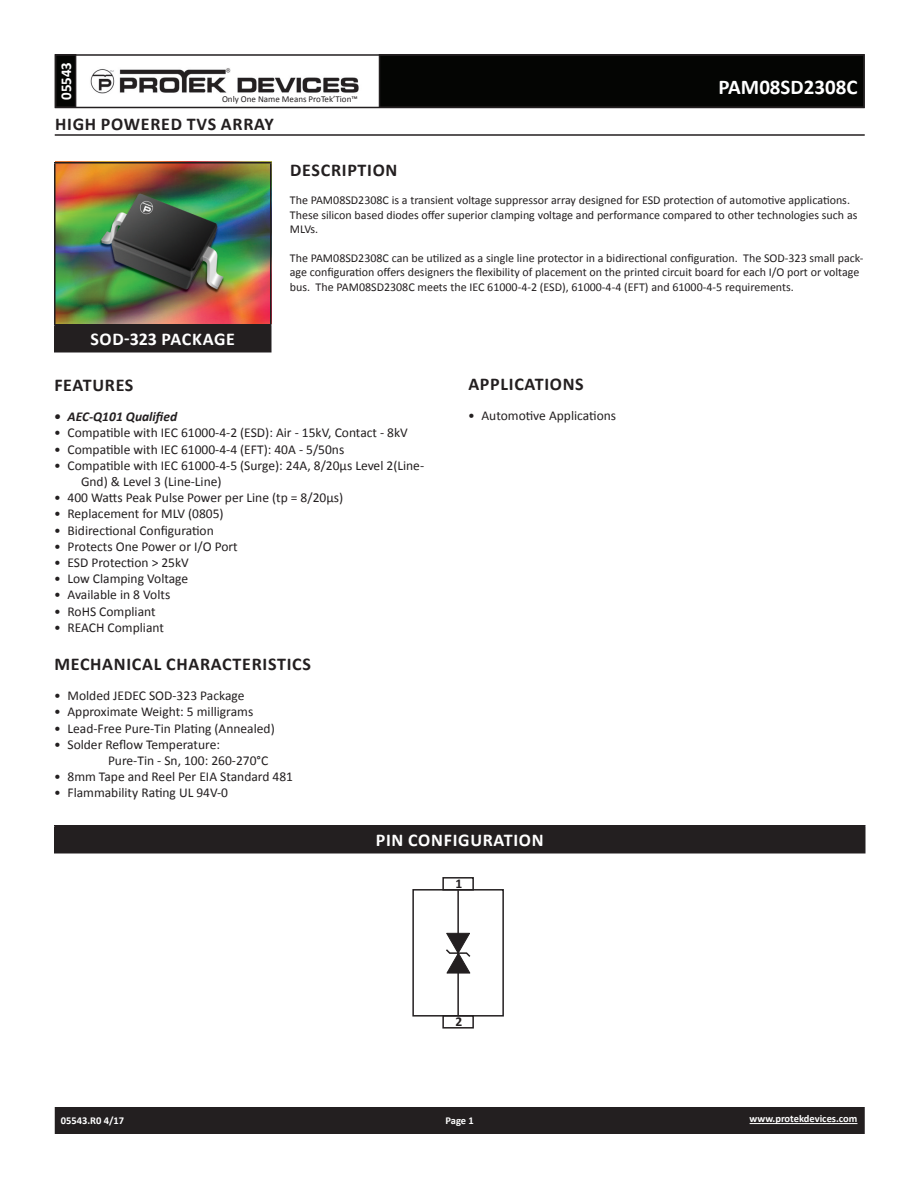
<style>
.page{position:relative;width:918px;height:1188px;background:#fff}
.page>*{position:absolute;margin:0;border:0;box-sizing:border-box;transform-origin:0 0}
.t1{font:700 21px "Calibri";color:#fff}
.t2{font:700 18px "Calibri";letter-spacing:.04em;color:#231f20}
.t3{font:700 18px "Calibri";letter-spacing:.04em;color:#fff}
.t4{font:700 15px "Calibri";color:#fff}
.t5{font:13.5px/16.2px "Calibri";color:#231f20}
.t6{font:italic 700 13.5px "Calibri";color:#231f20}
.t7{font:700 13.5px "Calibri";color:#231f20}
.t8{font:12px/14.4px "Calibri";color:#231f20}
.t9{font:700 10.5px "Calibri";color:#fff}
.t10{font:9px "Calibri";color:#231f20}
</style>
<div class="page">
<div style="left:56px;top:1108px;width:808px;height:25px;background:#231f20"></div>
<div style="left:55px;top:1107px;width:810px;height:27px;border:2px solid #231f20"></div>
<div style="left:56px;top:55px;width:20px;height:52px;background:#040503"></div>
<div style="left:55px;top:54px;width:21px;height:54px;border:2px solid #231f20"></div>
<div style="left:380px;top:55px;width:484px;height:52px;background:#040503"></div>
<div style="left:55px;top:54px;width:810px;height:54px;border:2px solid #231f20"></div>
<img style="left:90px;top:68px;width:269px;height:26px">
<hr style="left:750px;top:1123px;width:107px;height:1px;background:#fff">
<hr style="left:55px;top:134px;width:810px;height:2px;background:#231f20">
<img style="left:56px;top:164px;width:214px;height:160px">
<div style="left:55px;top:325px;width:216px;height:27px;background:#231f20"></div>
<hr style="left:54px;top:162px;width:218px;height:2px;background:#231f20">
<hr style="left:54px;top:164px;width:2px;height:160px;background:#231f20">
<hr style="left:270px;top:164px;width:2px;height:160px;background:#231f20">
<hr style="left:54px;top:324px;width:218px;height:2px;background:#231f20">
<hr style="left:54px;top:326px;width:2px;height:25px;background:#231f20">
<hr style="left:270px;top:326px;width:2px;height:25px;background:#231f20">
<hr style="left:54px;top:351px;width:218px;height:1px;background:#231f20">
<div style="left:55px;top:826px;width:810px;height:27px;background:#231f20"></div>
<hr style="left:54px;top:825px;width:812px;height:1px;background:#231f20">
<hr style="left:54px;top:826px;width:2px;height:26px;background:#231f20">
<hr style="left:864px;top:826px;width:2px;height:26px;background:#231f20">
<hr style="left:54px;top:852px;width:812px;height:2px;background:#231f20">
<div style="left:412px;top:889px;width:92px;height:128px;border:2px solid #231f20"></div>
<div style="left:442px;top:1015px;width:32px;height:14px;border:2px solid #231f20"></div>
<div style="left:442px;top:877px;width:32px;height:14px;border:2px solid #231f20"></div>
<hr style="left:457px;top:890px;width:2px;height:126px;background:#231f20">
<svg style="left:446px;top:933px;width:25px;height:41px"></svg>
<p class="t4" style="left:56px;top:100px;width:40px;rotate:-90deg">05543</p>
<p class="t10" style="left:222px;top:93px;width:137px">Only One Name Means ProTek’Tion™</p>
<h2 class="t2" style="left:55px;top:112px;width:220px">HIGH POWERED TVS ARRAY</h2>
<h1 class="t1" style="left:719px;top:74px;width:140px">PAM08SD2308C</h1>
<h2 class="t3" style="left:90px;top:328px;width:146px">SOD-323 PACKAGE</h2>
<h2 class="t2" style="left:290px;top:158px;width:109px">DESCRIPTION</h2>
<p class="t8" style="left:290px;top:193px;width:569px">The PAM08SD2308C is a transient voltage suppressor array designed for ESD protection of automotive applications.<br>These silicon based diodes offer superior clamping voltage and performance compared to other technologies such as<br>MLVs.</p>
<p class="t8" style="left:290px;top:251px;width:575px">The PAM08SD2308C can be utilized as a single line protector in a bidirectional configuration. The SOD-323 small pack&shy;age configuration offers designers the flexibility of placement on the printed circuit board for each I/O port or voltage bus. The PAM08SD2308C meets the IEC 61000-4-2 (ESD), 61000-4-4 (EFT) and 61000-4-5 requirements.</p>
<h2 class="t2" style="left:54px;top:373px;width:81px">FEATURES</h2>
<p class="t6" style="left:54px;top:408px;width:125px">• AEC-Q101 Qualified</p>
<p class="t5" style="left:54px;top:425px;width:355px">• Compatible with IEC 61000-4-2 (ESD): Air - 15kV, Contact - 8kV</p>
<p class="t5" style="left:54px;top:441px;width:292px">• Compatible with IEC 61000-4-4 (EFT): 40A - 5/50ns</p>
<p class="t5" style="left:81px;top:457px;width:345px;text-indent:-27px">• Compatible with IEC 61000-4-5 (Surge): 24A, 8/20µs Level 2(Line-<br>Gnd) &amp; Level 3 (Line-Line)</p>
<p class="t5" style="left:54px;top:490px;width:291px">• 400 Watts Peak Pulse Power per Line (tp = 8/20µs)</p>
<p class="t5" style="left:54px;top:506px;width:171px">• Replacement for MLV (0805)</p>
<p class="t5" style="left:54px;top:522px;width:161px">• Bidirectional Configuration</p>
<p class="t5" style="left:54px;top:538px;width:185px">• Protects One Power or I/O Port</p>
<p class="t5" style="left:54px;top:554px;width:136px">• ESD Protection &gt; 25kV</p>
<p class="t5" style="left:54px;top:571px;width:136px">• Low Clamping Voltage</p>
<p class="t5" style="left:54px;top:587px;width:118px">• Available in 8 Volts</p>
<p class="t5" style="left:54px;top:603px;width:103px">• RoHS Compliant</p>
<p class="t5" style="left:54px;top:619px;width:111px">• REACH Compliant</p>
<h2 class="t2" style="left:54px;top:652px;width:258px">MECHANICAL CHARACTERISTICS</h2>
<p class="t5" style="left:54px;top:688px;width:192px">• Molded JEDEC SOD-323 Package</p>
<p class="t5" style="left:54px;top:704px;width:201px">• Approximate Weight: 5 milligrams</p>
<p class="t5" style="left:54px;top:720px;width:222px">• Lead-Free Pure-Tin Plating (Annealed)</p>
<p class="t5" style="left:108px;top:736px;width:162px;text-indent:-54px">• Solder Reflow Temperature:<br>Pure-Tin - Sn, 100: 260-270°C</p>
<p class="t5" style="left:54px;top:769px;width:241px">• 8mm Tape and Reel Per EIA Standard 481</p>
<p class="t5" style="left:54px;top:785px;width:176px">• Flammability Rating UL 94V-0</p>
<h2 class="t2" style="left:468px;top:372px;width:117px">APPLICATIONS</h2>
<p class="t5" style="left:468px;top:408px;width:150px">• Automotive Applications</p>
<h2 class="t3" style="left:376px;top:829px;width:169px">PIN CONFIGURATION</h2>
<p class="t7" style="left:456px;top:875px;width:8px">1</p>
<p class="t7" style="left:456px;top:1013px;width:8px">2</p>
<p class="t9" style="left:61px;top:1114px;width:65px">05543.R0 4/17</p>
<p class="t9" style="left:446px;top:1114px;width:30px">Page 1</p>
<p class="t9" style="left:750px;top:1112px;width:109px">www.protekdevices.com</p>
</div>
